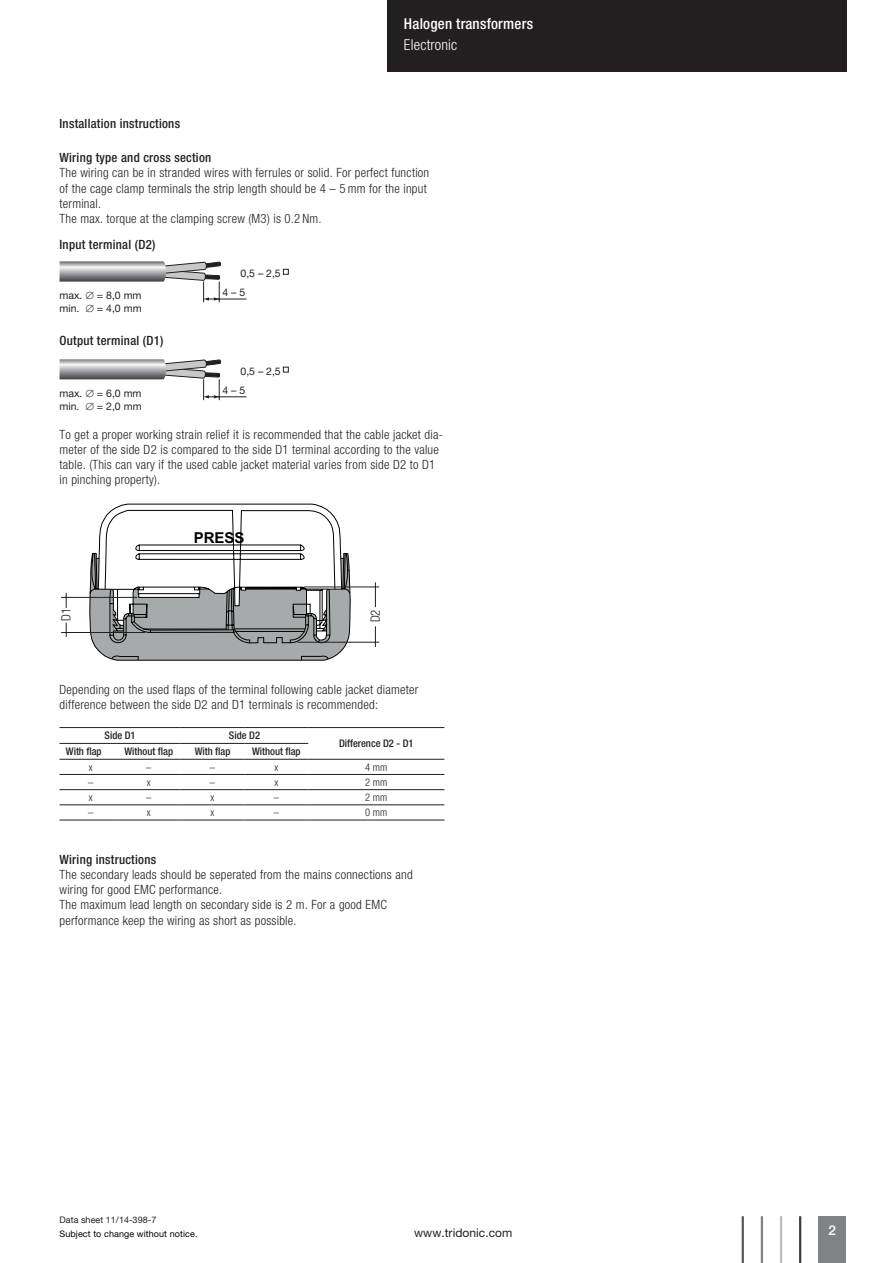
<style>
.page{position:relative;width:893px;height:1263px;background:#fff}
.page>*{position:absolute;margin:0;border:0;box-sizing:border-box;transform-origin:0 0}
.t1{font:500 condensed 15px "Helvetica Neue LTW1 G";letter-spacing:.015em;color:#fff}
.t2{font:300 condensed 15px "Helvetica Neue LTW1 G";letter-spacing:.015em;color:#fff}
.t3{font:700 15px "Arial";color:#000001}
.t4{font:500 13.5px "Helvetica Neue LTW1 G";color:#fff}
.t5{font:300 condensed 12.75px/15.1px "Helvetica Neue LTW1 G";letter-spacing:.02em;color:#231f20}
.t6{font:500 condensed 12.75px "Helvetica Neue LTW1 G";letter-spacing:.02em;color:#231f20}
.t7{font:300 condensed 12.75px "Helvetica Neue";color:#231f20}
.t8{font:12px "Helvetica Neue LTW1 G";letter-spacing:.005em;color:#231f20}
.t9{font:500 condensed 10.5px "Helvetica Neue LTW1 G";color:#231f20}
.t10{font:10.5px/12.6px "Helvetica Neue LTW1 G";color:#231f20}
.t11{font:300 condensed 10.5px "Helvetica Neue LTW1 G";color:#231f20}
.t12{font:9px "Helvetica Neue LTW1 G";letter-spacing:.01em;color:#000}
.t13{font:9px "Helvetica Neue LTW1 G";letter-spacing:.005em;color:#231f20}
.s1{font-family:"Helvetica Neue LT Com"}
</style>
<div class="page">
<div style="left:387px;top:0;width:459px;height:72px;background:#231f20"></div>
<div style="left:819px;top:1216px;width:27px;height:47px;background:#808285"></div>
<hr style="left:799px;top:1216px;width:2px;height:47px;background:#3e3e3f">
<hr style="left:780px;top:1216px;width:2px;height:47px;background:#bcbdc0">
<hr style="left:761px;top:1216px;width:2px;height:47px;background:#808285">
<hr style="left:742px;top:1216px;width:2px;height:47px;background:#57585a">
<img style="left:60px;top:261px;width:98px;height:21px">
<hr style="left:207px;top:299px;width:39px;height:1px;background:#231f20">
<svg style="left:158px;top:261px;width:63px;height:41px"></svg>
<svg style="left:283px;top:269px;width:6px;height:6px"></svg>
<img style="left:60px;top:359px;width:98px;height:20px">
<hr style="left:207px;top:397px;width:39px;height:1px;background:#231f20">
<svg style="left:158px;top:359px;width:63px;height:41px"></svg>
<svg style="left:283px;top:367px;width:6px;height:5px"></svg>
<svg style="left:89px;top:504px;width:262px;height:156px"></svg>
<hr style="left:304px;top:587px;width:75px;height:1px;background:#231f20">
<hr style="left:297px;top:642px;width:82px;height:1px;background:#231f20">
<svg style="left:375px;top:582px;width:1px;height:25px"></svg>
<svg style="left:375px;top:626px;width:1px;height:21px"></svg>
<hr style="left:61px;top:597px;width:76px;height:1px;background:#231f20">
<hr style="left:61px;top:632px;width:84px;height:1px;background:#231f20">
<svg style="left:66px;top:593px;width:1px;height:15px"></svg>
<svg style="left:66px;top:623px;width:1px;height:14px"></svg>
<hr style="left:234px;top:629px;width:71px;height:1px;background:#000">
<hr style="left:236px;top:631px;width:68px;height:1px;background:#000">
<hr style="left:143px;top:629px;width:83px;height:1px;background:#000">
<hr style="left:60px;top:743px;width:57px;height:1px;background:#231f20">
<hr style="left:117px;top:743px;width:64px;height:1px;background:#231f20">
<hr style="left:181px;top:743px;width:63px;height:1px;background:#231f20">
<hr style="left:244px;top:743px;width:64px;height:1px;background:#231f20">
<hr style="left:60px;top:759px;width:57px;height:1px;background:#231f20">
<hr style="left:117px;top:759px;width:64px;height:1px;background:#231f20">
<hr style="left:181px;top:759px;width:63px;height:1px;background:#231f20">
<hr style="left:244px;top:759px;width:64px;height:1px;background:#231f20">
<hr style="left:308px;top:759px;width:136px;height:1px;background:#231f20">
<hr style="left:60px;top:820px;width:57px;height:1px;background:#231f20">
<hr style="left:60px;top:774px;width:57px;height:1px;background:#231f20">
<hr style="left:60px;top:804px;width:57px;height:1px;background:#231f20">
<hr style="left:117px;top:774px;width:64px;height:1px;background:#231f20">
<hr style="left:181px;top:774px;width:63px;height:1px;background:#231f20">
<hr style="left:244px;top:774px;width:64px;height:1px;background:#231f20">
<hr style="left:308px;top:774px;width:136px;height:1px;background:#231f20">
<hr style="left:117px;top:804px;width:64px;height:1px;background:#231f20">
<hr style="left:181px;top:804px;width:63px;height:1px;background:#231f20">
<hr style="left:244px;top:804px;width:64px;height:1px;background:#231f20">
<hr style="left:308px;top:804px;width:136px;height:1px;background:#231f20">
<hr style="left:117px;top:820px;width:64px;height:1px;background:#231f20">
<hr style="left:181px;top:820px;width:63px;height:1px;background:#231f20">
<hr style="left:244px;top:820px;width:64px;height:1px;background:#231f20">
<hr style="left:308px;top:820px;width:136px;height:1px;background:#231f20">
<hr style="left:60px;top:789px;width:57px;height:1px;background:#231f20">
<hr style="left:117px;top:789px;width:64px;height:1px;background:#231f20">
<hr style="left:181px;top:789px;width:63px;height:1px;background:#231f20">
<hr style="left:244px;top:789px;width:64px;height:1px;background:#231f20">
<hr style="left:308px;top:789px;width:136px;height:1px;background:#231f20">
<hr style="left:60px;top:727px;width:57px;height:1px;background:#231f20">
<hr style="left:117px;top:727px;width:64px;height:1px;background:#231f20">
<hr style="left:181px;top:727px;width:63px;height:1px;background:#231f20">
<hr style="left:244px;top:727px;width:64px;height:1px;background:#231f20">
<hr style="left:308px;top:727px;width:136px;height:1px;background:#231f20">
<p class="t6" style="left:60px;top:116px;width:122px">Installation instructions</p>
<p class="t1" style="left:404px;top:14px;width:131px">Halogen transformers</p>
<p class="t2" style="left:404px;top:36px;width:55px">Electronic</p>
<p class="t6" style="left:60px;top:150px;width:153px">Wiring type and cross section</p>
<p class="t5" style="left:60px;top:165px;width:371px">The wiring can be in stranded wires with ferrules or solid. For perfect function of the cage clamp terminals the strip length should be 4 – 5mm for the input terminal.<br>The max. torque at the clamping screw (M3) is 0.2 Nm.</p>
<p class="t6" style="left:60px;top:237px;width:97px">Input terminal (D2)</p>
<p class="t10" style="left:60px;top:289px;width:84px">max. ∅ = 8,0 mm min. ∅ = 4,0 mm</p>
<p class="t6" style="left:60px;top:333px;width:105px">Output terminal (D1)</p>
<p class="t10" style="left:60px;top:387px;width:84px">max. ∅ = 6,0 mm min. ∅ = 2,0 mm</p>
<p class="t10" style="left:222px;top:264px;width:60px;line-height:18.9px;text-indent:18px">0,5 – 2,5<br>4 – 5</p>
<p class="t10" style="left:222px;top:362px;width:60px;line-height:18.9px;text-indent:18px">0,5 – 2,5<br>4 – 5</p>
<p class="t5" style="left:60px;top:427px;width:385px">To get a proper working strain relief it is recommended that the cable jacket dia&shy;meter of the side D2 is compared to the side D1 terminal according to the value table. (This can vary if the used cable jacket material varies from side D2 to D1 in pinching property).</p>
<p class="t3" style="left:194px;top:527px;width:52px">PRESS</p>
<p class="t7" style="left:59px;top:621px;width:14px;rotate:-90deg">D1</p>
<p class="t7" style="left:368px;top:622px;width:14px;rotate:-90deg">D2</p>
<p class="t5" style="left:60px;top:682px;width:360px">Depending on the used flaps of the terminal following cable jacket diameter difference between the side D2 and D1 terminals is recommended:</p>
<p class="t9" style="left:105px;top:729px;width:33px">Side D1</p>
<p class="t9" style="left:229px;top:729px;width:33px">Side D2</p>
<p class="t9" style="left:339px;top:737px;width:76px">Difference D2 - D1</p>
<p class="t9" style="left:66px;top:745px;width:37px">With flap</p>
<p class="t9" style="left:125px;top:745px;width:50px">Without flap</p>
<p class="t9" style="left:195px;top:745px;width:37px">With flap</p>
<p class="t9" style="left:252px;top:745px;width:50px">Without flap</p>
<p class="t11" style="left:89px;top:761px;width:5px">x</p>
<p class="t11" style="left:146px;top:761px;width:7px">–</p>
<p class="t11" style="left:210px;top:761px;width:7px">–</p>
<p class="t11" style="left:274px;top:761px;width:5px">x</p>
<p class="t11" style="left:365px;top:761px;width:23px">4 mm</p>
<p class="t11" style="left:88px;top:776px;width:7px">–</p>
<p class="t11" style="left:147px;top:776px;width:5px">x</p>
<p class="t11" style="left:210px;top:776px;width:7px">–</p>
<p class="t11" style="left:274px;top:776px;width:5px">x</p>
<p class="t11" style="left:365px;top:776px;width:23px">2 mm</p>
<p class="t11" style="left:89px;top:791px;width:5px">x</p>
<p class="t11" style="left:146px;top:791px;width:7px">–</p>
<p class="t11" style="left:211px;top:791px;width:5px">x</p>
<p class="t11" style="left:274px;top:791px;width:7px">–</p>
<p class="t11" style="left:365px;top:791px;width:23px">2 mm</p>
<p class="t11" style="left:88px;top:806px;width:7px">–</p>
<p class="t11" style="left:147px;top:806px;width:5px">x</p>
<p class="t11" style="left:211px;top:806px;width:5px">x</p>
<p class="t11" style="left:274px;top:806px;width:7px">–</p>
<p class="t11" style="left:365px;top:806px;width:23px">0 mm</p>
<p class="t6" style="left:60px;top:852px;width:98px">Wiring instructions</p>
<p class="t5" style="left:60px;top:867px;width:355px">The secondary leads should be seperated from the mains connections and wiring for good EMC performance.<br>The maximum lead length on secondary side is 2 m. For a good EMC performance keep the wiring as short as possible.</p>
<p class="t13" style="left:60px;top:1214px;width:98px"><span class="s1">Data sheet</span> 11/14-398-7</p>
<p class="t12" style="left:60px;top:1229px;width:139px">Subject to change without notice.</p>
<p class="t8" style="left:414px;top:1226px;width:100px">www.tridonic.com</p>
<p class="t4" style="left:829px;top:1222px;width:9px">2</p>
</div>
